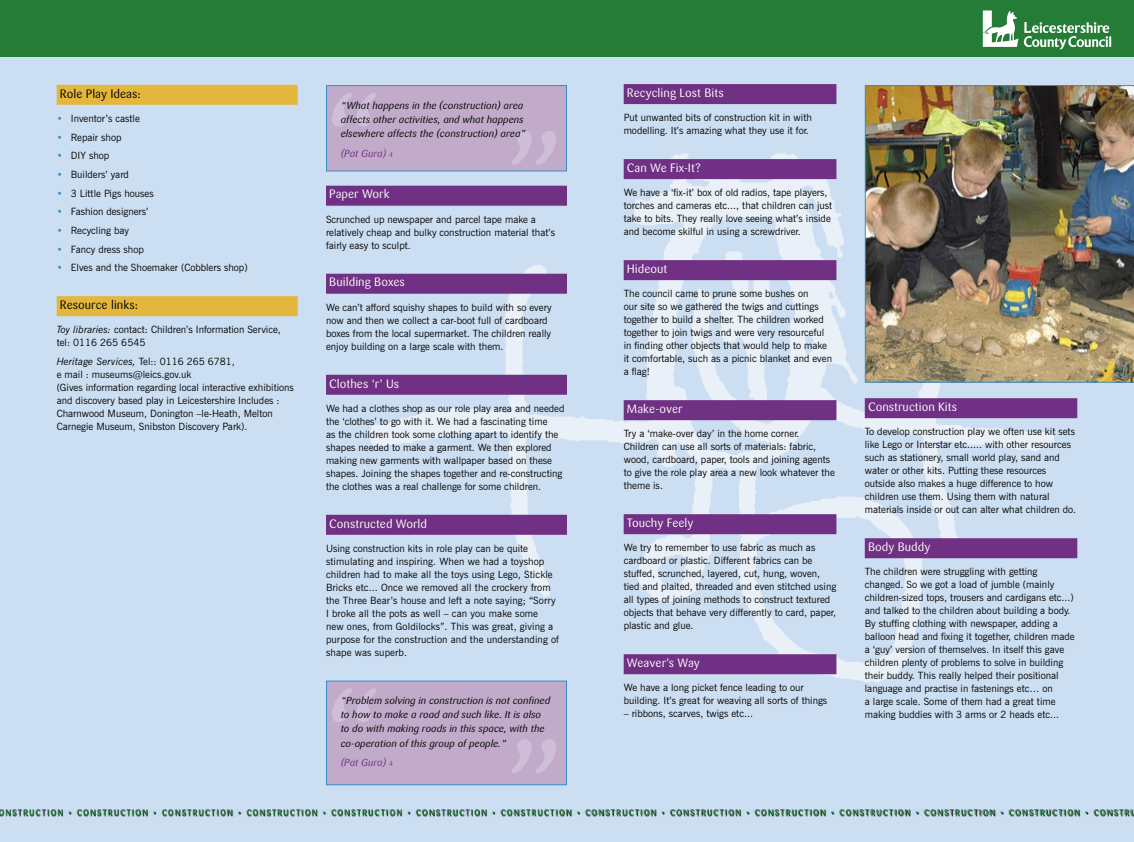
<style>
.page{position:relative;width:1134px;height:842px;background:#ccdef2}
.page>*{position:absolute;margin:0;border:0;box-sizing:border-box;transform-origin:0 0}
.t1{font:12px "Sari";color:#fff}
.t2{font:12px "Sari";color:#000}
.t3{font:10px/13px "News Gothic BT";color:#000}
.t4{font:italic 10px/14px "Sari";color:#000}
.t5{font:italic 10px "Sari";color:#703083}
.t6{font:500 8px "Sari";letter-spacing:.15em;color:#247c36}
.s1{color:#378eca}
.s2{font-style:italic}
.s3{font-family:"Sari Regular Caps";font-style:normal;font-size:7px}
</style>
<div class="page">
<img style="left:362px;top:137px;width:700px;height:545px">
<div style="left:0;top:0;width:1134px;height:57px;background:#247c36"></div>
<div style="left:326px;top:186px;width:241px;height:20px;background:#703083"></div>
<div style="left:326px;top:274px;width:241px;height:20px;background:#703083"></div>
<div style="left:326px;top:375px;width:241px;height:20px;background:#703083"></div>
<div style="left:326px;top:515px;width:241px;height:20px;background:#703083"></div>
<div style="left:624px;top:84px;width:212px;height:20px;background:#703083"></div>
<div style="left:624px;top:159px;width:212px;height:20px;background:#703083"></div>
<div style="left:624px;top:260px;width:212px;height:20px;background:#703083"></div>
<div style="left:624px;top:400px;width:212px;height:20px;background:#703083"></div>
<div style="left:624px;top:514px;width:212px;height:20px;background:#703083"></div>
<div style="left:624px;top:654px;width:212px;height:20px;background:#703083"></div>
<svg style="left:0;top:809px;width:1134px;height:8px"></svg>
<img style="left:982px;top:10px;width:130px;height:40px">
<div style="left:57px;top:85px;width:241px;height:20px;background:#e3b73b"></div>
<div style="left:57px;top:296px;width:241px;height:20px;background:#e3b73b"></div>
<img style="left:865px;top:85px;width:269px;height:298px">
<div style="left:865px;top:398px;width:212px;height:20px;background:#703083"></div>
<div style="left:865px;top:538px;width:212px;height:20px;background:#703083"></div>
<div style="left:326px;top:86px;width:240px;height:85px;background:#c1aaca"></div>
<div style="left:326px;top:85px;width:241px;height:86px;border:1px solid #378eca"></div>
<svg style="left:511px;top:131px;width:45px;height:34px"></svg>
<svg style="left:332px;top:93px;width:45px;height:34px"></svg>
<div style="left:326px;top:681px;width:240px;height:104px;background:#c1aaca"></div>
<div style="left:326px;top:680px;width:241px;height:105px;border:1px solid #378eca"></div>
<svg style="left:511px;top:739px;width:45px;height:34px"></svg>
<svg style="left:332px;top:688px;width:45px;height:34px"></svg>
<p class="t2" style="left:60px;top:86px;width:82px">Role Play Ideas:</p>
<p class="t3" style="left:57px;top:112px;width:85px"><span class="s1">•</span> Inventor’s castle</p>
<p class="t3" style="left:57px;top:130px;width:66px"><span class="s1">•</span> Repair shop</p>
<p class="t3" style="left:57px;top:149px;width:54px"><span class="s1">•</span> DIY shop</p>
<p class="t3" style="left:57px;top:168px;width:74px"><span class="s1">•</span> Builders’ yard</p>
<p class="t3" style="left:57px;top:186px;width:99px"><span class="s1">•</span> 3 Little Pigs houses</p>
<p class="t3" style="left:57px;top:205px;width:93px"><span class="s1">•</span> Fashion designers’</p>
<p class="t3" style="left:57px;top:224px;width:74px"><span class="s1">•</span> Recycling bay</p>
<p class="t3" style="left:57px;top:242px;width:89px"><span class="s1">•</span> Fancy dress shop</p>
<p class="t3" style="left:57px;top:261px;width:192px"><span class="s1">•</span> Elves and the Shoemaker (Cobblers shop)</p>
<p class="t2" style="left:60px;top:298px;width:80px">Resource links:</p>
<p class="t3" style="left:57px;top:323px;width:226px"><span class="s2">Toy libraries:</span> contact: Children’s Information Service, tel: 0116 265 6545</p>
<p class="t3" style="left:57px;top:355px;width:239px"><span class="s2">Heritage Services,</span> Tel:: 0116 265 6781,<br>e mail : museums@leics.gov.uk<br>(Gives information regarding local interactive exhibitions and discovery based play in Leicestershire Includes :<br>Charnwood Museum, Donington –le-Heath, Melton Carnegie Museum, Snibston Discovery Park).</p>
<p class="t4" style="left:341px;top:99px;width:187px">“What happens in the (construction) area affects other activities, and what happens elsewhere affects the (construction) area”</p>
<p class="t5" style="left:341px;top:147px;width:54px">(Pat Gura) <span class="s3">4</span></p>
<p class="t1" style="left:329px;top:187px;width:62px">Paper Work</p>
<p class="t3" style="left:326px;top:213px;width:231px">Scrunched up newspaper and parcel tape make a relatively cheap and bulky construction material that’s fairly easy to sculpt.</p>
<p class="t1" style="left:329px;top:275px;width:77px">Building Boxes</p>
<p class="t3" style="left:326px;top:301px;width:227px">We can’t afford squishy shapes to build with so every now and then we collect a car-boot full of cardboard boxes from the local supermarket. The children really enjoy building on a large scale with them.</p>
<p class="t1" style="left:329px;top:376px;width:71px">Clothes ‘r’ Us</p>
<p class="t3" style="left:326px;top:402px;width:240px">We had a clothes shop as our role play area and needed the ‘clothes’ to go with it. We had a fascinating time<br>as the children took some clothing apart to identify the shapes needed to make a garment. We then explored making new garments with wallpaper based on these shapes. Joining the shapes together and re-constructing the clothes was a real challenge for some children.</p>
<p class="t1" style="left:329px;top:516px;width:99px">Constructed World</p>
<p class="t3" style="left:326px;top:542px;width:235px">Using construction kits in role play can be quite stimulating and inspiring. When we had a toyshop children had to make all the toys using Lego, Stickle Bricks etc... Once we removed all the crockery from the Three Bear’s house and left a note saying; “Sorry I broke all the pots as well – can you make some<br>new ones, from Goldilocks”. This was great, giving a purpose for the construction and the understanding of shape was superb.</p>
<p class="t4" style="left:341px;top:694px;width:211px">“Problem solving in construction is not confined to how to make a road and such like. It is also to do with making roads in this space, with the co-operation of this group of people.”</p>
<p class="t5" style="left:341px;top:757px;width:54px">(Pat Gura) <span class="s3">4</span></p>
<p class="t1" style="left:627px;top:86px;width:98px">Recycling Lost Bits</p>
<p class="t3" style="left:624px;top:111px;width:190px">Put unwanted bits of construction kit in with modelling. It’s amazing what they use it for.</p>
<p class="t1" style="left:627px;top:161px;width:76px">Can We Fix-It?</p>
<p class="t3" style="left:624px;top:186px;width:210px">We have a ‘fix-it’ box of old radios, tape players, torches and cameras etc..., that children can just take to bits. They really love seeing what’s inside and become skilful in using a screwdriver.</p>
<p class="t1" style="left:627px;top:262px;width:42px">Hideout</p>
<p class="t3" style="left:624px;top:287px;width:210px">The council came to prune some bushes on<br>our site so we gathered the twigs and cuttings together to build a shelter. The children worked together to join twigs and were very resourceful in finding other objects that would help to make it comfortable, such as a picnic blanket and even a flag!</p>
<p class="t1" style="left:627px;top:402px;width:57px">Make-over</p>
<p class="t3" style="left:624px;top:427px;width:213px">Try a ‘make-over day’ in the home corner.<br>Children can use all sorts of materials: fabric, wood, cardboard, paper, tools and joining agents to give the role play area a new look whatever the theme is.</p>
<p class="t1" style="left:627px;top:516px;width:68px">Touchy Feely</p>
<p class="t3" style="left:624px;top:541px;width:214px">We try to remember to use fabric as much as cardboard or plastic. Different fabrics can be stuffed, scrunched, layered, cut, hung, woven, tied and plaited, threaded and even stitched using all types of joining methods to construct textured objects that behave very differently to card, paper, plastic and glue.</p>
<p class="t1" style="left:627px;top:656px;width:74px">Weaver’s Way</p>
<p class="t3" style="left:624px;top:681px;width:205px">We have a long picket fence leading to our building. It’s great for weaving all sorts of things</p>
<p class="t3" style="left:624px;top:707px;width:131px">– ribbons, scarves, twigs etc...</p>
<p class="t1" style="left:868px;top:400px;width:91px">Construction Kits</p>
<p class="t3" style="left:865px;top:425px;width:213px">To develop construction play we often use kit sets like Lego or Interstar etc..... with other resources such as stationery, small world play, sand and water or other kits. Putting these resources outside also makes a huge difference to how children use them. Using them with natural materials inside or out can alter what children do.</p>
<p class="t1" style="left:868px;top:540px;width:64px">Body Buddy</p>
<p class="t3" style="left:865px;top:565px;width:211px">The children were struggling with getting changed. So we got a load of jumble (mainly children-sized tops, trousers and cardigans etc...) and talked to the children about building a body.<br>By stuffing clothing with newspaper, adding a balloon head and fixing it together, children made a ‘guy’ version of themselves. In itself this gave children plenty of problems to solve in building their buddy. This really helped their positional language and practise in fastenings etc… on<br>a large scale. Some of them had a great time making buddies with 3 arms or 2 heads etc...</p>
<p class="t6" style="left:-2px;top:808px;width:1138px">ONSTRUCTION • CONSTRUCTION • CONSTRUCTION • CONSTRUCTION • CONSTRUCTION • CONSTRUCTION • CONSTRUCTION • CONSTRUCTION • CONSTRUCTION • CONSTRUCTION • CONSTRUCTION • CONSTRUCTION • CONSTRUCTION • CONSTRU</p>
</div>
